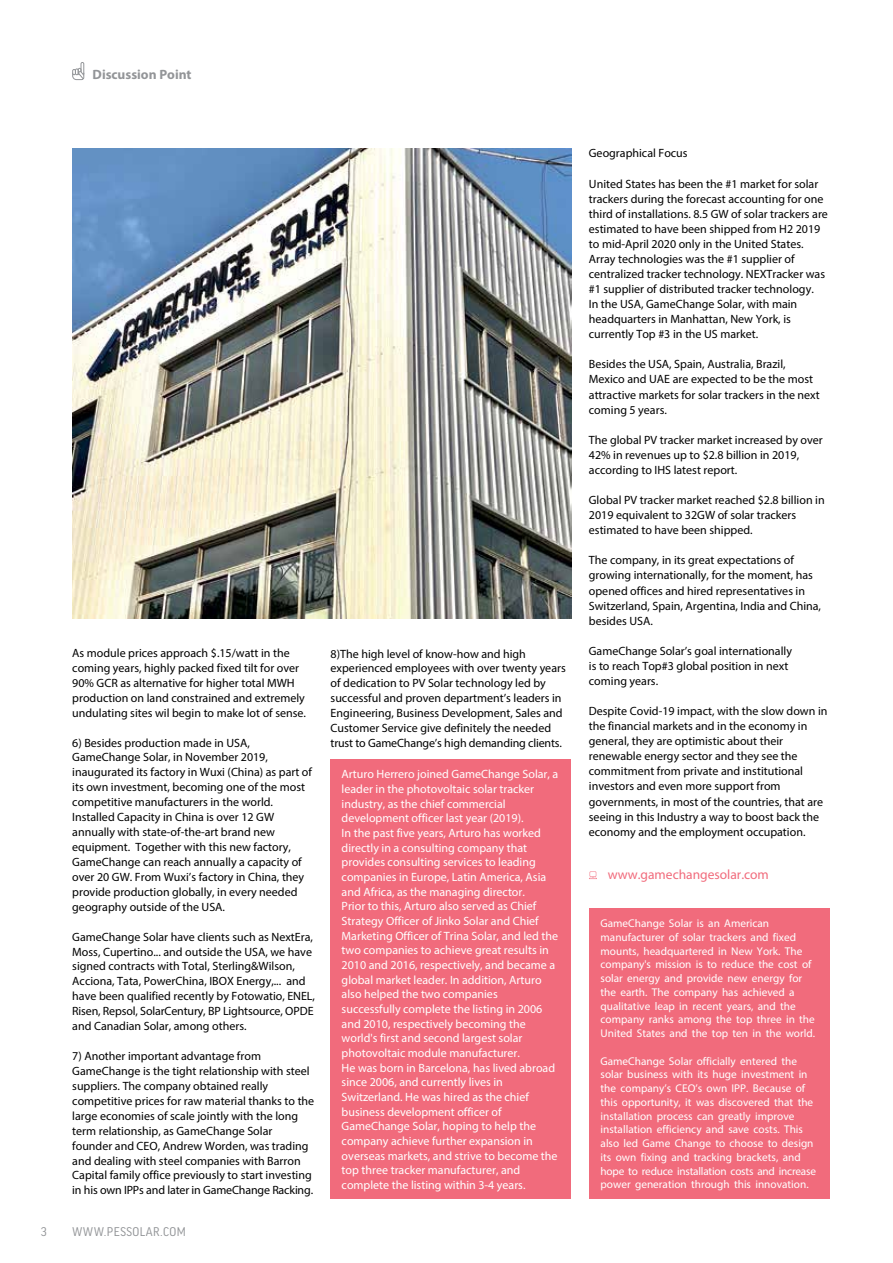
<style>
.page{position:relative;width:893px;height:1263px;background:#fff}
.page>*{position:absolute;margin:0;border:0;box-sizing:border-box;transform-origin:0 0}
.t1{font:13.5px "Myriad Pro";color:#f16b7c}
.t2{font:13.5px "Good Headline Pro Narr";letter-spacing:.035em;color:#939598}
.t3{font:700 13.5px "Myriad Pro";color:#939598}
.t4{font:12px/15px "Myriad Pro";color:#000}
.t5{font:12px/14.7px "Myriad Pro";color:#fff}
.t6{font:11.25px/13.8px "Myriad Pro";color:#fff}
</style>
<div class="page">
<div style="left:331px;top:759px;width:240px;height:440px;background:#f16b7c"></div>
<div style="left:589px;top:908px;width:240px;height:291px;background:#f16b7c"></div>
<svg style="left:72px;top:62px;width:13px;height:18px"></svg>
<svg style="left:589px;top:871px;width:8px;height:8px"></svg>
<img style="left:72px;top:149px;width:499px;height:470px">
<p class="t3" style="left:93px;top:65px;width:100px">Discussion Point</p>
<p class="t2" style="left:41px;top:1225px;width:7px">3</p>
<p class="t4" style="left:72px;top:645px;width:235px">As module prices approach $.15/watt in the coming years, highly packed fixed tilt for over 90% GCR as alternative for higher total MWH production on land constrained and extremely undulating sites wil begin to make lot of sense.</p>
<p class="t4" style="left:72px;top:735px;width:241px">6) Besides production made in USA, GameChange Solar, in November 2019, inaugurated its factory in Wuxi (China) as part of its own investment, becoming one of the most competitive manufacturers in the world.<br>Installed Capacity in China is over 12 GW annually with state-of-the-art brand new equipment. Together with this new factory, GameChange can reach annually a capacity of over 20 GW. From Wuxi’s factory in China, they provide production globally, in every needed geography outside of the USA.</p>
<p class="t4" style="left:72px;top:929px;width:244px">GameChange Solar have clients such as NextEra, Moss, Cupertino... and outside the USA, we have signed contracts with Total, Sterling&amp;Wilson, Acciona, Tata, PowerChina, IBOX Energy,... and have been qualified recently by Fotowatio, ENEL, Risen, Repsol, SolarCentury, BP Lightsource, OPDE and Canadian Solar, among others.</p>
<p class="t4" style="left:72px;top:1048px;width:244px">7) Another important advantage from GameChange is the tight relationship with steel suppliers. The company obtained really competitive prices for raw material thanks to the large economies of scale jointly with the long term relationship, as GameChange Solar founder and CEO, Andrew Worden, was trading and dealing with steel companies with Barron Capital family office previously to start investing in his own IPPs and later in GameChange Racking.</p>
<p class="t2" style="left:72px;top:1225px;width:115px">WWW.PESSOLAR.COM</p>
<p class="t4" style="left:331px;top:646px;width:237px">8)The high level of know-how and high experienced employees with over twenty years of dedication to PV Solar technology led by successful and proven department’s leaders in Engineering, Business Development, Sales and Customer Service give definitely the needed trust to GameChange’s high demanding clients.</p>
<p class="t5" style="left:342px;top:767px;width:218px">Arturo Herrero joined GameChange Solar, a leader in the photovoltaic solar tracker industry, as the chief commercial development officer last year (2019).<br>In the past five years, Arturo has worked directly in a consulting company that provides consulting services to leading companies in Europe, Latin America, Asia and Africa, as the managing director.<br>Prior to this, Arturo also served as Chief Strategy Officer of Jinko Solar and Chief Marketing Officer of Trina Solar, and led the two companies to achieve great results in 2010 and 2016, respectively, and became a global market leader. In addition, Arturo also helped the two companies successfully complete the listing in 2006 and 2010, respectively becoming the world's first and second largest solar photovoltaic module manufacturer.<br>He was born in Barcelona, has lived abroad since 2006, and currently lives in Switzerland. He was hired as the chief business development officer of GameChange Solar, hoping to help the company achieve further expansion in overseas markets, and strive to become the top three tracker manufacturer, and complete the listing within 3-4 years.</p>
<p class="t4" style="left:589px;top:146px;width:100px">Geographical Focus</p>
<p class="t4" style="left:589px;top:176px;width:241px">United States has been the #1 market for solar trackers during the forecast accounting for one third of installations. 8.5 GW of solar trackers are estimated to have been shipped from H2 2019 to mid-April 2020 only in the United States.<br>Array technologies was the #1 supplier of centralized tracker technology. NEXTracker was #1 supplier of distributed tracker technology.<br>In the USA, GameChange Solar, with main headquarters in Manhattan, New York, is currently Top #3 in the US market.</p>
<p class="t4" style="left:589px;top:357px;width:232px">Besides the USA, Spain, Australia, Brazil, Mexico and UAE are expected to be the most attractive markets for solar trackers in the next coming 5 years.</p>
<p class="t4" style="left:589px;top:432px;width:235px">The global PV tracker market increased by over<br>42% in revenues up to $2.8 billion in 2019, according to IHS latest report.</p>
<p class="t4" style="left:589px;top:492px;width:237px">Global PV tracker market reached $2.8 billion in<br>2019 equivalent to 32GW of solar trackers estimated to have been shipped.</p>
<p class="t4" style="left:589px;top:553px;width:234px">The company, in its great expectations of growing internationally, for the moment, has opened offices and hired representatives in Switzerland, Spain, Argentina, India and China, besides USA.</p>
<p class="t4" style="left:589px;top:643px;width:205px">GameChange Solar’s goal internationally is to reach Top#3 global position in next coming years.</p>
<p class="t4" style="left:589px;top:703px;width:240px">Despite Covid-19 impact, with the slow down in the financial markets and in the economy in general, they are optimistic about their renewable energy sector and they see the commitment from private and institutional investors and even more support from governments, in most of the countries, that are seeing in this Industry a way to boost back the economy and the employment occupation.</p>
<p class="t1" style="left:608px;top:866px;width:162px">www.gamechangesolar.com</p>
<p class="t6" style="left:601px;top:916px;width:216px">GameChange Solar is an American manufacturer of solar trackers and fixed mounts, headquartered in New York. The company's mission is to reduce the cost of solar energy and provide new energy for the earth. The company has achieved a qualitative leap in recent years, and the company ranks among the top three in the United States and the top ten in the world.</p>
<p class="t6" style="left:601px;top:1054px;width:217px">GameChange Solar officially entered the solar business with its huge investment in the company’s CEO’s own IPP. Because of this opportunity, it was discovered that the installation process can greatly improve installation efficiency and save costs. This also led Game Change to choose to design its own fixing and tracking brackets, and hope to reduce installation costs and increase power generation through this innovation.</p>
</div>
